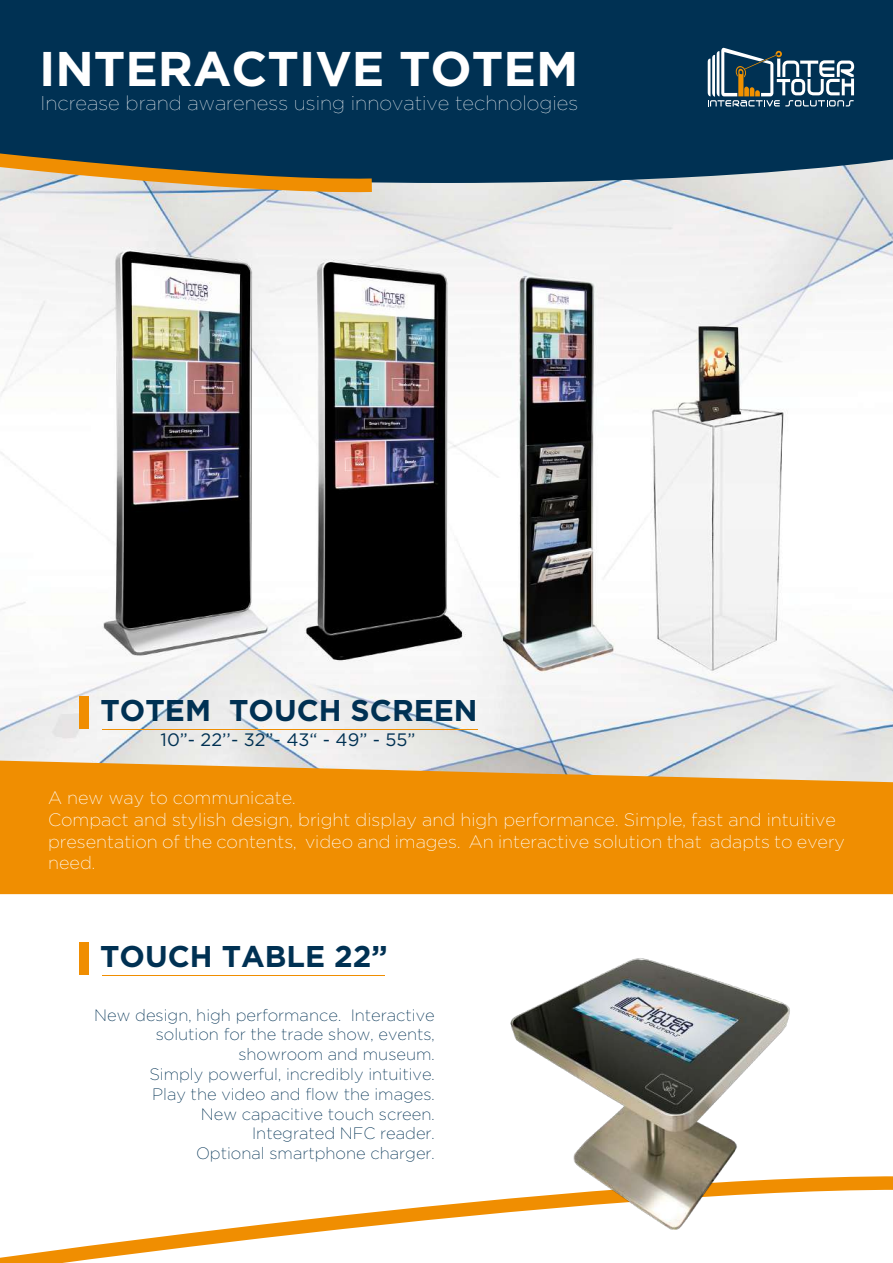
<style>
.page{position:relative;width:893px;height:1263px;background:#fff}
.page>*{position:absolute;margin:0;border:0;box-sizing:border-box;transform-origin:0 0}
.t1{font:700 48.6px "Gotham";color:#fff}
.t2{font:700 30px "Gotham";color:#003153}
.t3{font:100 19.95px "Gotham";color:#fff}
.t4{font:200 18px/21.6px "Gotham";color:#fff}
.t5{font:18px "Gotham";color:#003153}
.t6{font:200 16.5px/19.8px "Gotham";color:#003153;text-align:right}
</style>
<div class="page">
<img style="left:0;top:183px;width:893px;height:578px">
<div style="left:0;top:0;width:893px;height:183px;background:#003153"></div>
<svg style="left:708px;top:47px;width:146px;height:59px"></svg>
<svg style="left:0;top:143px;width:386px;height:55px;background:#737565"></svg>
<svg style="left:0;top:1176px;width:893px;height:87px"></svg>
<img style="left:446px;top:958px;width:431px;height:272px">
<div style="left:79px;top:942px;width:10px;height:33px;background:#f08e01"></div>
<hr style="left:103px;top:975px;width:282px;height:1px;background:#f08e01">
<div style="left:79px;top:696px;width:10px;height:33px;background:#f08e01"></div>
<hr style="left:103px;top:729px;width:375px;height:1px;background:#f08e01">
<svg style="left:0;top:761px;width:893px;height:133px;background:#ee9412"></svg>
<h1 class="t1" style="left:39px;top:36px;width:541px">INTERACTIVE TOTEM</h1>
<p class="t3" style="left:41px;top:91px;width:539px">Increase brand awareness using innovative technologies</p>
<h2 class="t2" style="left:101px;top:691px;width:379px">TOTEM TOUCH SCREEN</h2>
<p class="t5" style="left:161px;top:728px;width:256px">10”- 22’’- 32”- 43“ - 49” - 55”</p>
<p class="t4" style="left:48px;top:787px;width:798px">A new way to communicate.<br>Compact and stylish design, bright display and high performance. Simple, fast and intuitive presentation of the contents, video and images. An interactive solution that adapts to every need.</p>
<h2 class="t2" style="left:100px;top:937px;width:289px">TOUCH TABLE 22”</h2>
<p class="t6" style="left:94px;top:1004px;width:342px">New design, high performance. Interactive solution for the trade show, events, showroom and museum.<br>Simply powerful, incredibly intuitive.<br>Play the video and flow the images.<br>New capacitive touch screen.<br>Integrated NFC reader.<br>Optional smartphone charger.</p>
</div>
